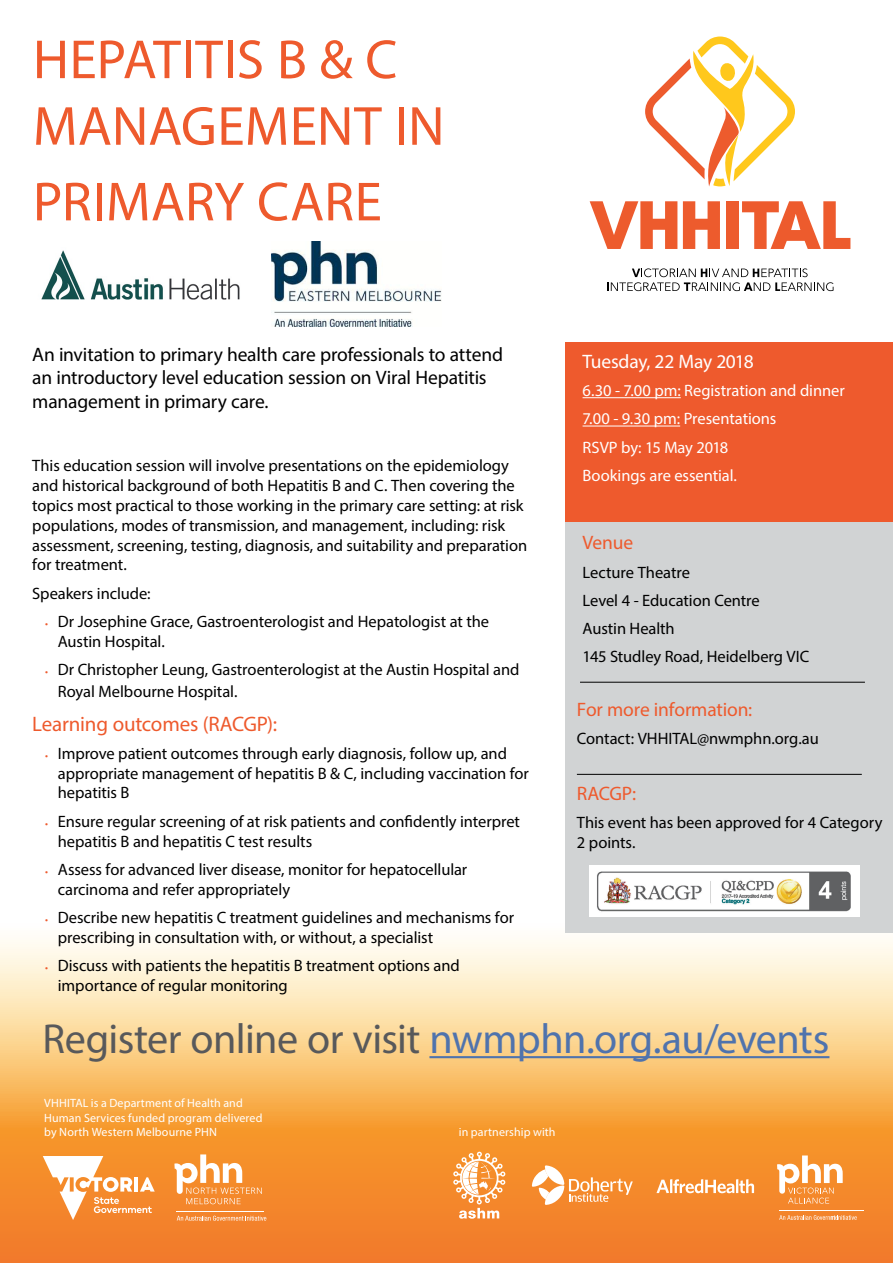
<style>
.page{position:relative;width:893px;height:1263px;background:#fff}
.page>*{position:absolute;margin:0;border:0;box-sizing:border-box;transform-origin:0 0}
.t1{font:55.5px/66.6px "Myriad Pro";letter-spacing:.005em;color:#ee5a2d}
.t2{font:42.15px "Myriad Pro";letter-spacing:-.015em;color:#58595b}
.t3{font:21px "Myriad Pro";letter-spacing:-.01em;color:#ee5a2d}
.t4{font:19.5px/23.4px "Myriad Pro";letter-spacing:-.01em;color:#000}
.t5{font:19.5px "Myriad Pro";letter-spacing:-.005em;color:#ee5a2d}
.t6{font:19.5px "Myriad Pro";letter-spacing:-.015em;color:#fff}
.t7{font:16.5px/19.8px "Myriad Pro";letter-spacing:-.005em;color:#000}
.t8{font:16.5px/28.3px "Myriad Pro";letter-spacing:-.005em;color:#fff}
.t9{font:12px/14.4px "Myriad Pro";letter-spacing:.01em;color:#fff}
.s1{font-size:10.5px;color:#ee5a2d}
.s2{color:#4f73ad}
</style>
<div class="page">
<img style="left:41px;top:250px;width:199px;height:50px">
<svg style="left:0;top:924px;width:893px;height:339px;background:#f9bb75"></svg>
<svg style="left:174px;top:1154px;width:88px;height:50px"></svg>
<svg style="left:177px;top:1216px;width:89px;height:5px"></svg>
<hr style="left:177px;top:1211px;width:87px;height:1px;background:#fff">
<svg style="left:43px;top:1156px;width:112px;height:64px"></svg>
<svg style="left:645px;top:37px;width:150px;height:150px"></svg>
<svg style="left:590px;top:201px;width:87px;height:48px"></svg>
<svg style="left:683px;top:201px;width:37px;height:48px"></svg>
<div style="left:726px;top:201px;width:13px;height:48px;background:#ed5b2d"></div>
<svg style="left:742px;top:201px;width:108px;height:48px"></svg>
<svg style="left:607px;top:268px;width:226px;height:23px"></svg>
<div style="left:566px;top:343px;width:327px;height:180px;background:#ee5a2d"></div>
<div style="left:566px;top:522px;width:327px;height:410px;background:#d1d3d4"></div>
<hr style="left:583px;top:397px;width:98px;height:1px;background:#fff">
<hr style="left:583px;top:426px;width:97px;height:1px;background:#fff">
<hr style="left:429px;top:1056px;width:400px;height:2px;background:#4f73ad">
<hr style="left:580px;top:682px;width:285px;height:1px;background:#000">
<hr style="left:779px;top:1211px;width:85px;height:1px;background:#fff">
<svg style="left:777px;top:1155px;width:66px;height:49px"></svg>
<svg style="left:779px;top:1215px;width:78px;height:5px"></svg>
<svg style="left:656px;top:1179px;width:98px;height:14px"></svg>
<svg style="left:453px;top:1152px;width:52px;height:67px"></svg>
<svg style="left:532px;top:1165px;width:101px;height:40px"></svg>
<hr style="left:577px;top:774px;width:285px;height:1px;background:#000">
<img style="left:590px;top:866px;width:269px;height:51px">
<img style="left:272px;top:241px;width:170px;height:85px">
<h1 class="t1" style="left:33px;top:25px;width:413px">HEPATITIS B &amp; C<br>MANAGEMENT IN</h1>
<h1 class="t1" style="left:33px;top:168px;width:351px">PRIMARY CARE</h1>
<p class="t4" style="left:32px;top:342px;width:472px">An invitation to primary health care professionals to attend an introductory level education session on Viral Hepatitis management in primary care.</p>
<p class="t7" style="left:32px;top:456px;width:496px">This education session will involve presentations on the epidemiology and historical background of both Hepatitis B and C. Then covering the topics most practical to those working in the primary care setting: at risk populations, modes of transmission, and management, including: risk assessment, screening, testing, diagnosis, and suitability and preparation for treatment.</p>
<p class="t7" style="left:32px;top:583px;width:120px">Speakers include:</p>
<p class="t7" style="left:58px;top:611px;width:433px;text-indent:-13px"><span class="s1">•</span> Dr Josephine Grace, Gastroenterologist and Hepatologist at the<br>Austin Hospital.</p>
<p class="t7" style="left:58px;top:659px;width:463px;line-height:21.6px;text-indent:-13px"><span class="s1">•</span> Dr Christopher Leung, Gastroenterologist at the Austin Hospital and<br>Royal Melbourne Hospital.</p>
<p class="t3" style="left:32px;top:710px;width:246px">Learning outcomes (RACGP):</p>
<p class="t7" style="left:58px;top:743px;width:473px;text-indent:-13px"><span class="s1">•</span> Improve patient outcomes through early diagnosis, follow up, and appropriate management of hepatitis B &amp; C, including vaccination for hepatitis B</p>
<p class="t7" style="left:58px;top:811px;width:464px;text-indent:-13px"><span class="s1">•</span> Ensure regular screening of at risk patients and confidently interpret hepatitis B and hepatitis C test results</p>
<p class="t7" style="left:58px;top:859px;width:411px;text-indent:-13px"><span class="s1">•</span> Assess for advanced liver disease, monitor for hepatocellular carcinoma and refer appropriately</p>
<p class="t7" style="left:58px;top:907px;width:458px;text-indent:-13px"><span class="s1">•</span> Describe new hepatitis C treatment guidelines and mechanisms for prescribing in consultation with, or without, a specialist</p>
<p class="t7" style="left:58px;top:955px;width:404px;text-indent:-13px"><span class="s1">•</span> Discuss with patients the hepatitis B treatment options and importance of regular monitoring</p>
<p class="t6" style="left:583px;top:349px;width:173px">Tuesday, 22 May 2018</p>
<p class="t8" style="left:583px;top:376px;width:264px">6.30 - 7.00 pm: Registration and dinner<br>7.00 - 9.30 pm: Presentations<br>RSVP by: 15 May 2018<br>Bookings are essential.</p>
<p class="t5" style="left:583px;top:531px;width:52px">Venue</p>
<p class="t7" style="left:583px;top:557px;width:228px;line-height:28.3px">Lecture Theatre<br>Level 4 - Education Centre<br>Austin Health<br>145 Studley Road, Heidelberg VIC</p>
<p class="t5" style="left:577px;top:697px;width:177px">For more information:</p>
<p class="t7" style="left:577px;top:729px;width:243px">Contact: VHHITAL@nwmphn.org.au</p>
<p class="t5" style="left:577px;top:781px;width:61px">RACGP:</p>
<p class="t7" style="left:577px;top:812px;width:307px">This event has been approved for 4 Category<br>2 points.</p>
<h2 class="t2" style="left:43px;top:1013px;width:788px">Register online or visit <span class="s2">nwmphn.org.au/events</span></h2>
<p class="t9" style="left:44px;top:1096px;width:220px">VHHITAL is a Department of Health and<br>Human Services funded program delivered by North Western Melbourne PHN</p>
<p class="t9" style="left:459px;top:1124px;width:98px">in partnership with</p>
</div>
